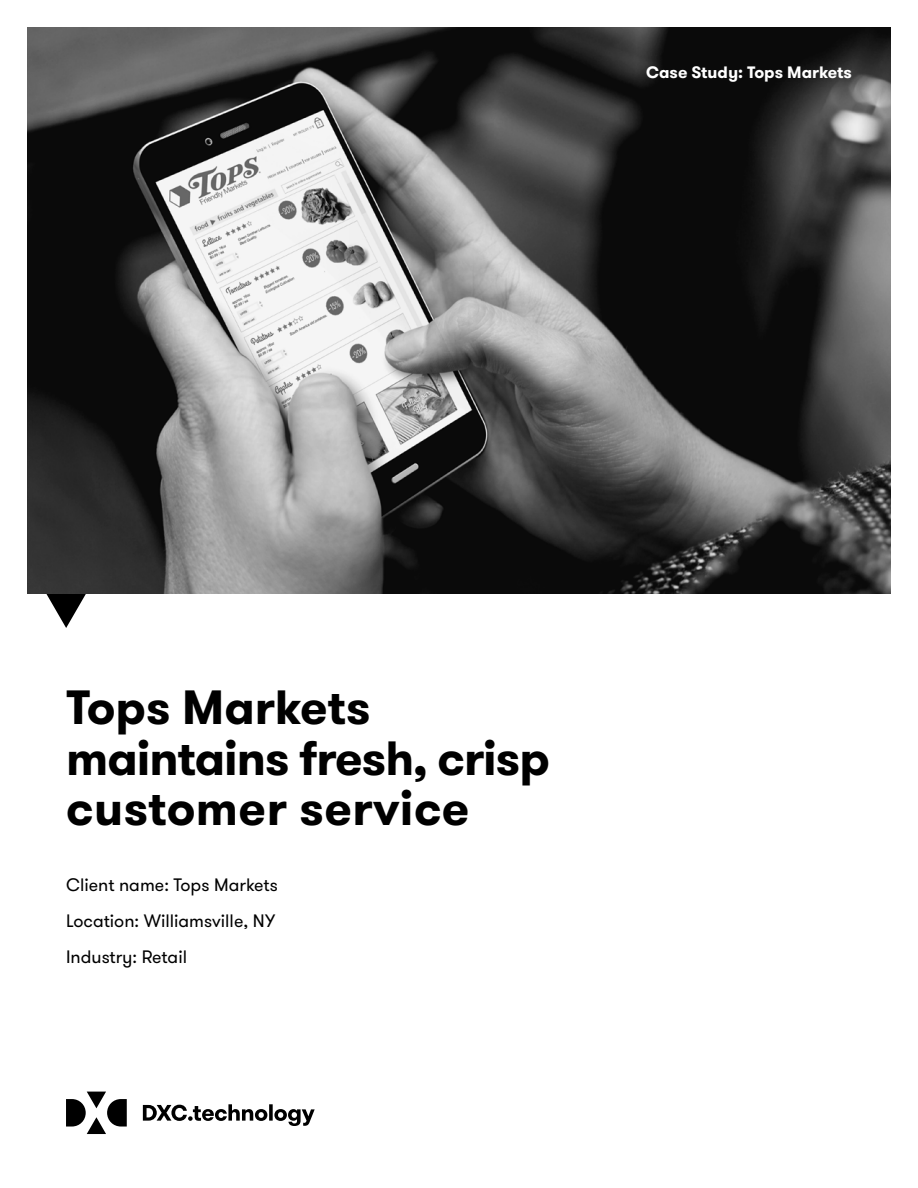
<style>
.page{position:relative;width:918px;height:1188px;background:#fff}
.page>*{position:absolute;margin:0;border:0;box-sizing:border-box;transform-origin:0 0}
.t1{font:700 48px/51px "GT Walsheim Pro";letter-spacing:-.005em;color:#000}
.t2{font:18px/36px "GT Walsheim Pro";color:#000}
.t3{font:700 16.5px "GT Walsheim Pro";color:#fff}
</style>
<div class="page">
<img style="left:27px;top:27px;width:864px;height:567px">
<svg style="left:66px;top:1092px;width:249px;height:42px"></svg>
<svg style="left:46px;top:594px;width:40px;height:34px"></svg>
<p class="t3" style="left:646px;top:61px;width:207px">Case Study: Tops Markets</p>
<h1 class="t1" style="left:66px;top:682px;width:485px">Tops Markets maintains fresh, crisp customer service</h1>
<p class="t2" style="left:66px;top:868px;width:213px">Client name: Tops Markets<br>Location: Williamsville, NY<br>Industry: Retail</p>
</div>
